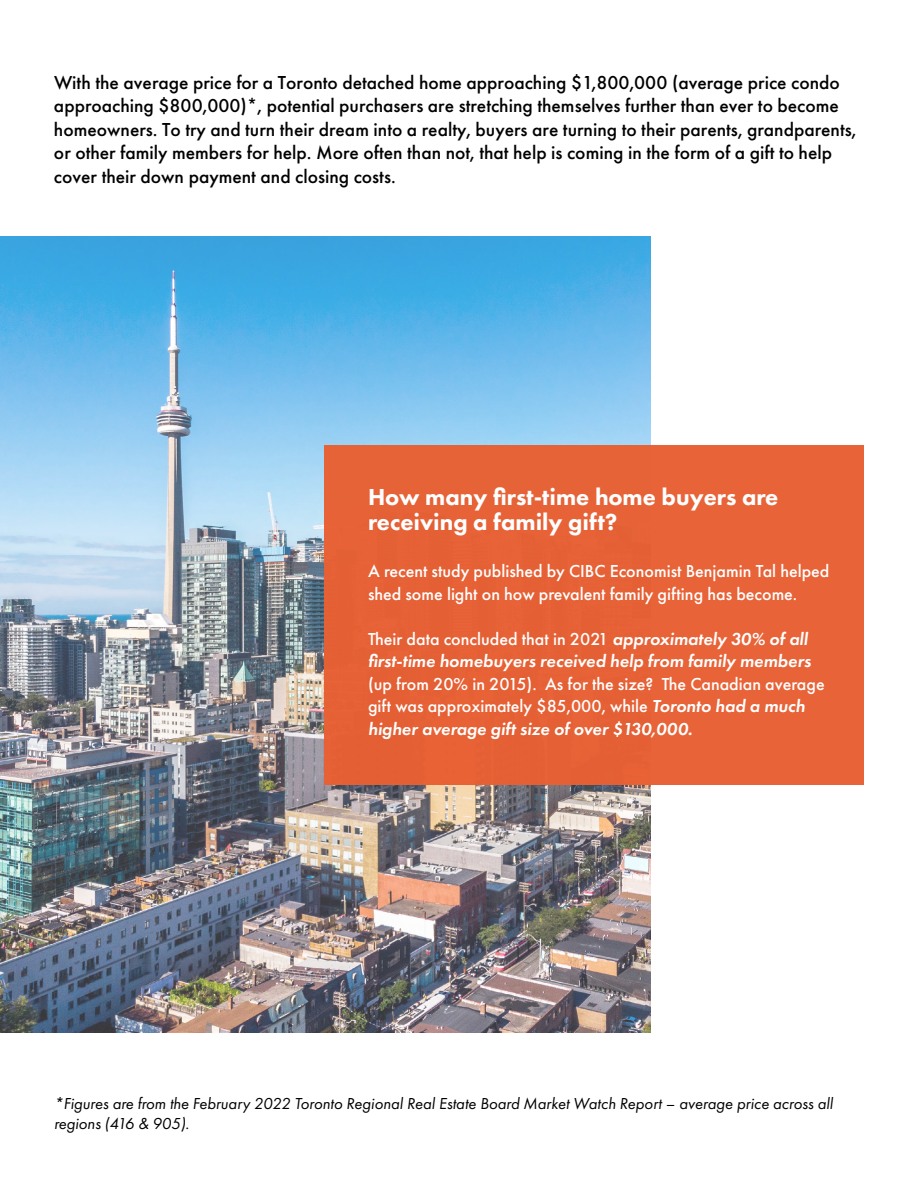
<style>
.page{position:relative;width:918px;height:1188px;background:#fff}
.page>*{position:absolute;margin:0;border:0;box-sizing:border-box;transform-origin:0 0}
.t1{font:800 24px/25.5px "Futura PT";color:#fff}
.t2{font:500 19.5px/23.4px "Futura PT";color:#000}
.t3{font:500 18px/22.5px "Futura PT";color:#fff}
.t4{font:italic 600 18px/22.5px "Futura PT";color:#fff}
.t5{font:italic 16.5px/19.8px "Futura PT";color:#000}
.s1{font-weight:500;font-style:normal}
.s2{font-weight:600;font-style:italic}
</style>
<div class="page">
<img style="left:0;top:236px;width:650px;height:797px">
<div style="left:324px;top:445px;width:540px;height:340px;background:#e86033"></div>
<p class="t2" style="left:54px;top:71px;width:804px">With the average price for a Toronto detached home approaching $1,800,000 (average price condo approaching $800,000)*, potential purchasers are stretching themselves further than ever to become homeowners. To try and turn their dream into a realty, buyers are turning to their parents, grandparents, or other family members for help. More often than not, that help is coming in the form of a gift to help cover their down payment and closing costs.</p>
<p class="t1" style="left:368px;top:484px;width:412px">How many first-time home buyers are receiving a family gift?</p>
<p class="t3" style="left:368px;top:560px;width:463px">A recent study published by CIBC Economist Benjamin Tal helped shed some light on how prevalent family gifting has become.</p>
<p class="t4" style="left:368px;top:627px;width:445px"><span class="s1">Their data concluded that in 2021</span> approximately 30% of all first-time homebuyers received help from family members</p>
<p class="t3" style="left:368px;top:672px;width:458px">(up from 20% in 2015). As for the size? The Canadian average gift was approximately $85,000, while <span class="s2">Toronto had a much higher average gift size of over $130,000.</span></p>
<p class="t5" style="left:54px;top:1094px;width:781px">*Figures are from the February 2022 Toronto Regional Real Estate Board Market Watch Report – average price across all regions (416 &amp; 905).</p>
</div>
